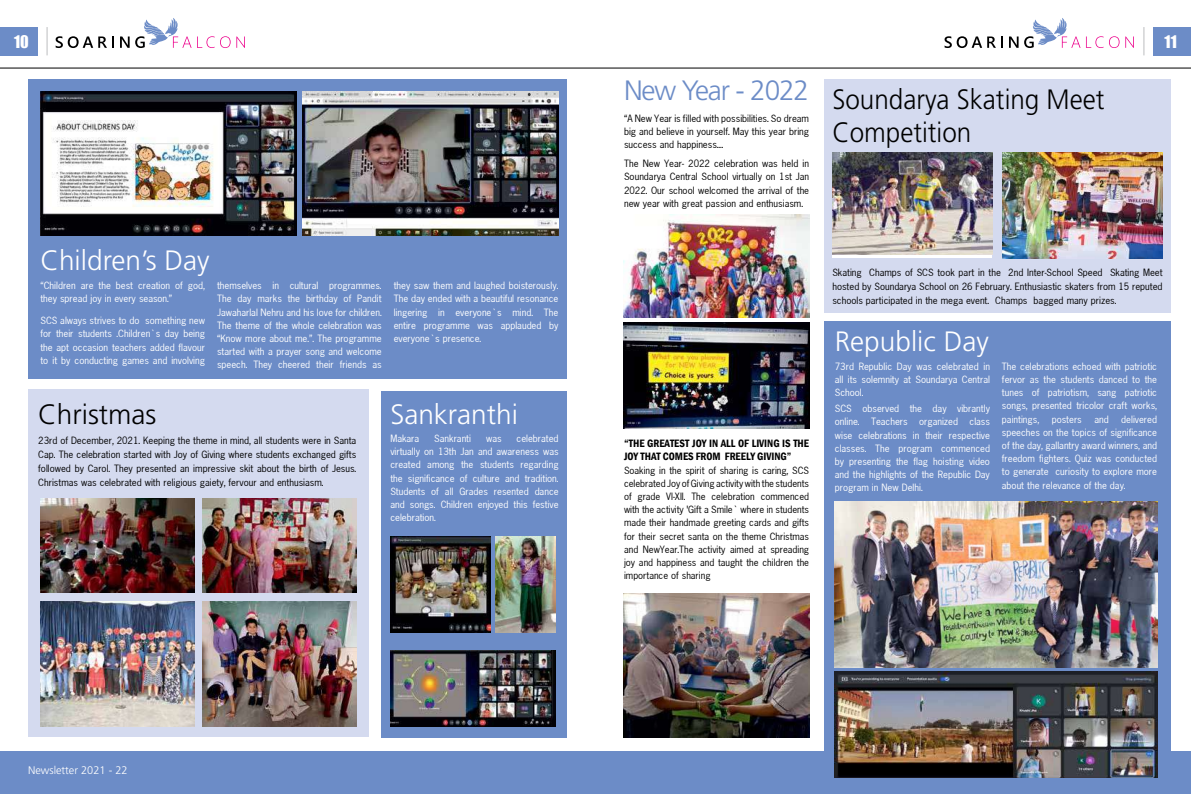
<style>
.page{position:relative;width:1191px;height:794px;background:#fff}
.page>*{position:absolute;margin:0;border:0;box-sizing:border-box;transform-origin:0 0}
.t1{font:300 28px/33.6px "Frutiger LT Std";color:#000;scale:.93 1}
.t2{font:300 28px "Frutiger LT Std";color:#fff}
.t3{font:300 28px "Frutiger LT Std";color:#000}
.t4{font:16px "Impact";color:#fff}
.t5{font:11px/13.2px "News Gothic";color:#fff;text-align:justify}
.t6{font:11px/13.2px "News Gothic";color:#000;text-align:justify}
.t7{font:600 condensed 11px/13.2px "Franklin Gothic";color:#000}
.t8{font:300 11px "Frutiger LT Std";color:#fff}
</style>
<div class="page">
<div style="left:0;top:751px;width:595px;height:43px;background:#6c8cc7"></div>
<div style="left:595px;top:751px;width:596px;height:43px;background:#6c8cc7"></div>
<svg style="left:47px;top:27px;width:1px;height:28px"></svg>
<div style="left:0;top:27px;width:38px;height:28px;background:#6c8cc7"></div>
<svg style="left:1143px;top:27px;width:1px;height:28px"></svg>
<div style="left:1153px;top:27px;width:38px;height:28px;background:#6c8cc7"></div>
<hr style="left:0;top:68px;width:1191px;height:1px;background:#000">
<svg style="left:55px;top:18px;width:190px;height:30px"></svg>
<svg style="left:1086px;top:36px;width:17px;height:12px"></svg>
<svg style="left:1109px;top:36px;width:10px;height:12px"></svg>
<svg style="left:1125px;top:36px;width:8px;height:12px"></svg>
<svg style="left:944px;top:18px;width:136px;height:30px"></svg>
<div style="left:28px;top:79px;width:539px;height:300px;background:#6c8cc7"></div>
<div style="left:824px;top:321px;width:347px;height:430px;background:#6c8cc7"></div>
<img style="left:40px;top:92px;width:256px;height:143px">
<img style="left:303px;top:92px;width:255px;height:143px">
<div style="left:28px;top:389px;width:341px;height:348px;background:#d4daef"></div>
<div style="left:824px;top:79px;width:347px;height:233px;background:#d4daef"></div>
<img style="left:40px;top:498px;width:155px;height:94px">
<img style="left:40px;top:601px;width:155px;height:125px">
<img style="left:202px;top:601px;width:155px;height:125px">
<img style="left:624px;top:593px;width:185px;height:144px">
<img style="left:202px;top:498px;width:155px;height:94px">
<img style="left:1002px;top:153px;width:160px;height:105px">
<div style="left:832px;top:153px;width:160px;height:105px;background:#fff"></div>
<img style="left:832px;top:153px;width:160px;height:102px">
<img style="left:624px;top:323px;width:185px;height:105px">
<img style="left:834px;top:671px;width:323px;height:106px">
<img style="left:834px;top:502px;width:323px;height:165px">
<div style="left:381px;top:391px;width:186px;height:346px;background:#6c8cc7"></div>
<img style="left:390px;top:650px;width:166px;height:76px">
<img style="left:390px;top:536px;width:101px;height:96px">
<img style="left:495px;top:536px;width:61px;height:96px">
<img style="left:624px;top:215px;width:185px;height:102px">
<h2 class="t4" style="left:14px;top:29px;width:16px">10</h2>
<h2 class="t4" style="left:1164px;top:29px;width:14px">11</h2>
<h1 class="t2" style="left:40px;top:244px;width:171px">Children’s Day</h1>
<p class="t5" style="left:40px;top:279px;width:166px">“Children are the best creation of god, they spread joy in every season.”</p>
<p class="t5" style="left:40px;top:314px;width:166px">SCS always strives to do something new for their students .Children’s day being the apt occasion teachers added flavour to it by conducting games and involving</p>
<p class="t5" style="left:217px;top:279px;width:166px">themselves in cultural programmes.<br>The day marks the birthday of Pandit Jawaharlal Nehru and his love for children.<br>The theme of the whole celebration was “Know more about me.”. The programme started with a prayer song and welcome speech. They cheered their friends as</p>
<p class="t5" style="left:394px;top:279px;width:166px">they saw them and laughed boisterously.<br>The day ended with a beautiful resonance lingering in everyone’s mind. The entire programme was applauded by everyone’s presence.</p>
<h1 class="t3" style="left:38px;top:398px;width:120px">Christmas</h1>
<p class="t6" style="left:38px;top:434px;width:320px;line-height:14px">23rd of December, 2021. Keeping the theme in mind, all students were in Santa Cap. The celebration started with Joy of Giving where students exchanged gifts followed by Carol. They presented an impressive skit about the birth of Jesus.<br>Christmas was celebrated with religious gaiety, fervour and enthusiasm.</p>
<h1 class="t2" style="left:390px;top:398px;width:129px">Sankranthi</h1>
<p class="t5" style="left:390px;top:432px;width:30px">Makara</p>
<p class="t5" style="left:434px;top:432px;width:38px">Sankranti</p>
<p class="t5" style="left:486px;top:432px;width:17px">was</p>
<p class="t5" style="left:390px;top:432px;width:170px;text-indent:126px">celebrated virtually on 13th Jan and awareness was created among the students regarding the significance of culture and tradition.<br>Students of all Grades resented dance and songs. Children enjoyed this festive celebration.</p>
<h1 class="t1" style="left:832px;top:83px;width:294px;text-indent:-208px"><sup>New</sup> <sup>Year</sup> <sup>-</sup> <sup>2022</sup> Soundarya Skating Meet<br>Competition</h1>
<p class="t6" style="left:624px;top:112px;width:186px">“A New Year is filled with possibilities. So dream big and believe in yourself. May this year bring success and happiness….</p>
<p class="t6" style="left:624px;top:157px;width:187px">The New Year- 2022 celebration was held in Soundarya Central School virtually on 1st Jan 2022. Our school welcomed the arrival of the new year with great passion and enthusiasm.</p>
<p class="t6" style="left:832px;top:265px;width:332px;line-height:14px">Skating Champs of SCS took part in the 2nd Inter-School Speed Skating Meet hosted by Soundarya School on 26 February. Enthusiastic skaters from 15 reputed schools participated in the mega event. Champs bagged many prizes.</p>
<p class="t7" style="left:624px;top:437px;width:187px">“THE GREATEST JOY IN ALL OF LIVING IS THE<br>JOY THAT COMES FROM FREELY GIVING”</p>
<p class="t6" style="left:624px;top:463px;width:187px">Soaking in the spirit of sharing is caring, SCS celebrated Joy ofGiving activitywith the students of grade VI-XII. The celebration commenced with the activity ‘Gift a Smile’ where in students made their handmade greeting cards and gifts for their secret santa on the theme Christmas and NewYear.The activity aimed at spreading joy and happiness and taught the children the importance of sharing</p>
<h1 class="t2" style="left:834px;top:326px;width:156px">Republic Day</h1>
<p class="t5" style="left:835px;top:360px;width:157px">73rd Republic Day was celebrated in all its solemnity at Soundarya Central School.</p>
<p class="t5" style="left:835px;top:402px;width:157px">SCS observed the day vibrantly online. Teachers organized class wise celebrations in their respective classes. The program commenced by presenting the flag hoisting video and the highlights of the Republic Day program in New Delhi.</p>
<p class="t5" style="left:1002px;top:360px;width:157px">The celebrations echoed with patriotic fervor as the students danced to the tunes of patriotism, sang patriotic songs, presented tricolor craft works, paintings, posters and delivered speeches on the topics of significance of the day, gallantry award winners, and freedom fighters. Quiz was conducted to generate curiosity to explore more about the relevance of the day.</p>
<p class="t8" style="left:28px;top:764px;width:101px">Newsletter 2021 - 22</p>
</div>
